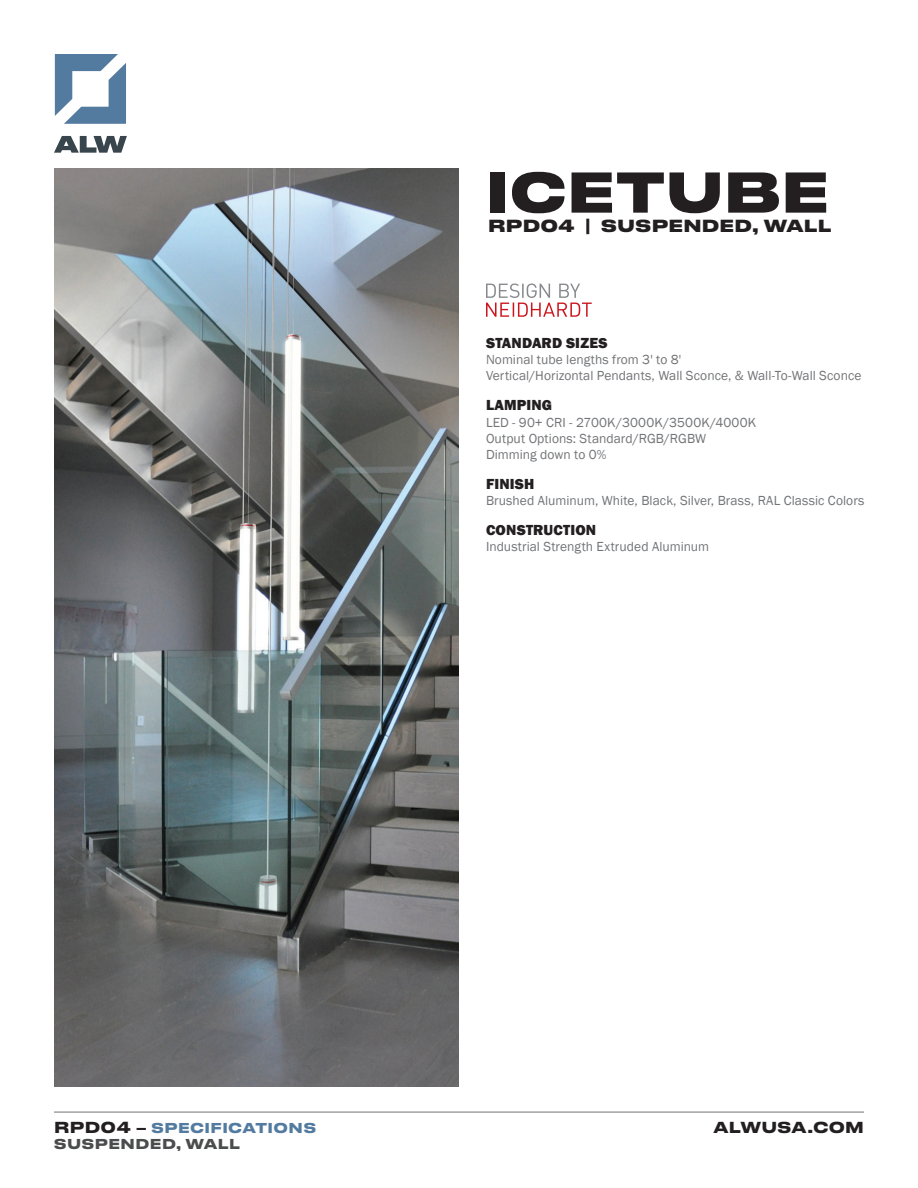
<style>
.page{position:relative;width:918px;height:1188px;background:#fff}
.page>*{position:absolute;margin:0;border:0;box-sizing:border-box;transform-origin:0 0}
.t1{font:800 54px "Druk Text Wide";letter-spacing:-.01em;color:#231f20}
.t2{font:800 16.5px "Druk Text Wide";letter-spacing:.005em;color:#231f20}
.t3{font:800 15px "Franklin Gothic";letter-spacing:.01em;color:#231f20}
.t4{font:700 15px "Druk Text Wide";letter-spacing:.01em;color:#231f20}
.t5{font:13.5px/16.2px "Franklin Gothic";letter-spacing:.005em;color:#727477}
.t6{font:700 13.5px/16.2px "Druk Text Wide";letter-spacing:.025em;color:#537ba0}
.s1{font-size:15px;color:#231f20}
.s2{color:#231f20}
.s3{color:#4b4c4d}
</style>
<div class="page">
<hr style="left:54px;top:1112px;width:810px;height:1px;background:#727477">
<svg style="left:54px;top:136px;width:73px;height:17px"></svg>
<svg style="left:55px;top:54px;width:71px;height:70px"></svg>
<img style="left:54px;top:169px;width:405px;height:918px">
<svg style="left:486px;top:284px;width:106px;height:33px"></svg>
<h1 class="t1" style="left:486px;top:145px;width:345px">ICETUBE</h1>
<p class="t2" style="left:488px;top:212px;width:345px">RPD04 | SUSPENDED, WALL</p>
<p class="t3" style="left:486px;top:333px;width:123px">STANDARD SIZES</p>
<p class="t5" style="left:486px;top:352px;width:377px">Nominal tube lengths from 3' to 8'<br>Vertical/Horizontal Pendants, Wall Sconce, &amp; Wall-To-Wall Sconce</p>
<p class="t3" style="left:486px;top:396px;width:68px">LAMPING</p>
<p class="t5" style="left:486px;top:414px;width:272px">LED - 90+ CRI - 2700K/3000K/3500K/4000K<br>Output Options: Standard/RGB/RGBW<br>Dimming down to 0%</p>
<p class="t3" style="left:486px;top:474px;width:50px">FINISH</p>
<p class="t5" style="left:486px;top:493px;width:380px">Brushed Aluminum, White, Black, Silver, Brass, RAL Classic Colors</p>
<p class="t3" style="left:486px;top:520px;width:112px">CONSTRUCTION</p>
<p class="t5" style="left:486px;top:539px;width:225px">Industrial Strength Extruded Aluminum</p>
<p class="t6" style="left:54px;top:1118px;width:264px"><span class="s1">RPD04</span> <span class="s2">–</span> SPECIFICATIONS<br><span class="s3">SUSPENDED, WALL</span></p>
<p class="t4" style="left:713px;top:1114px;width:152px">ALWUSA.COM</p>
</div>
